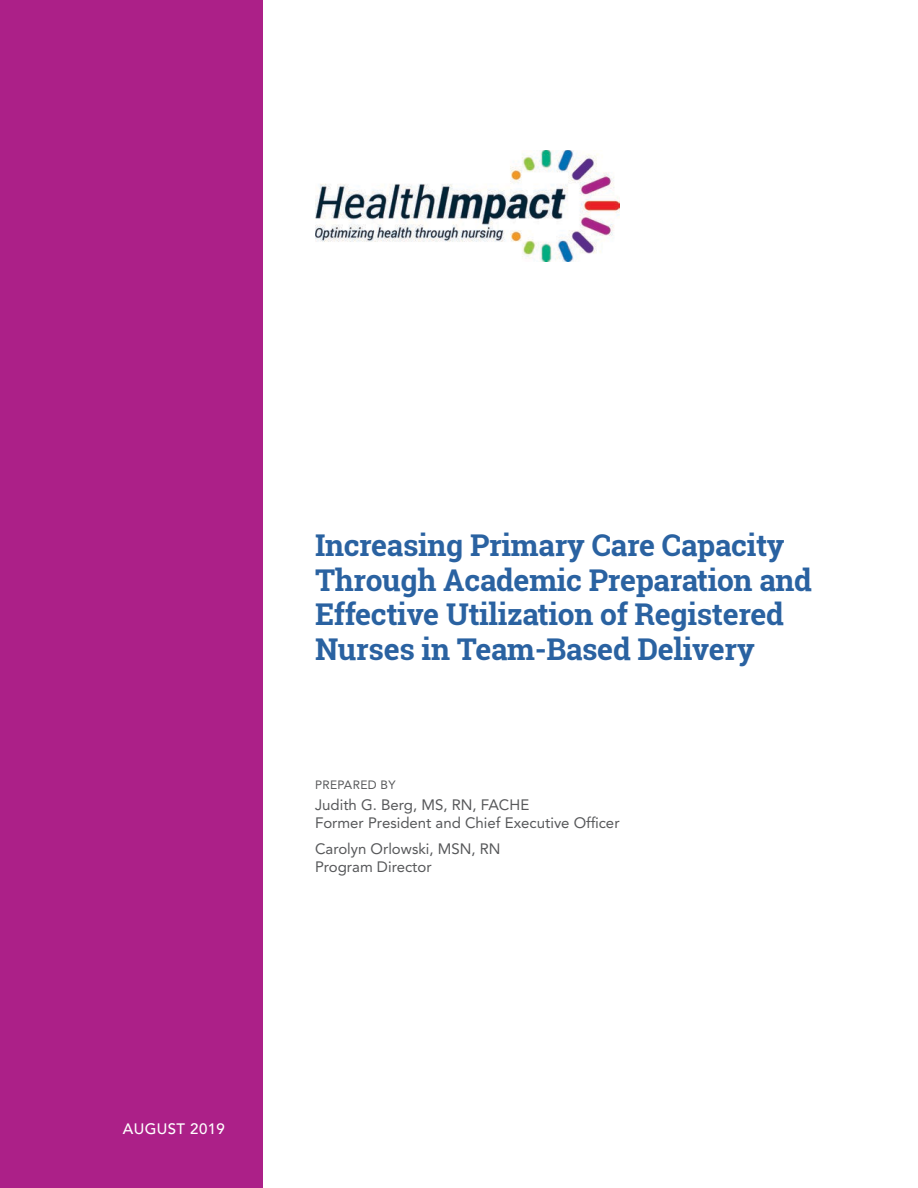
<style>
.page{position:relative;width:918px;height:1188px;background:#fff}
.page>*{position:absolute;margin:0;border:0;box-sizing:border-box;transform-origin:0 0}
.t1{font:700 30px/34.5px "Roboto Slab";letter-spacing:-.01em;color:#2a62a1}
.t2{font:15px/18px "Avenir LT Std";color:#57585a}
.t3{font:500 15px "Avenir LT Std";letter-spacing:.03em;color:#fff}
.t4{font:12px "Avenir LT Std";letter-spacing:.025em;color:#57585a}
</style>
<div class="page">
<div style="left:0;top:0;width:262px;height:1188px;background:#ac2088"></div>
<img style="left:315px;top:150px;width:304px;height:111px">
<p class="t1" style="left:315px;top:528px;width:498px">Increasing Primary Care Capacity Through Academic Preparation and Effective Utilization of Registered Nurses in Team-Based Delivery</p>
<p class="t4" style="left:315px;top:778px;width:82px">PREPARED BY</p>
<p class="t2" style="left:315px;top:796px;width:306px">Judith G. Berg, MS, RN, FACHE<br>Former President and Chief Executive Officer</p>
<p class="t2" style="left:315px;top:839px;width:187px">Carolyn Orlowski, MSN, RN<br>Program Director</p>
<p class="t3" style="left:123px;top:1120px;width:104px">AUGUST 2019</p>
</div>
